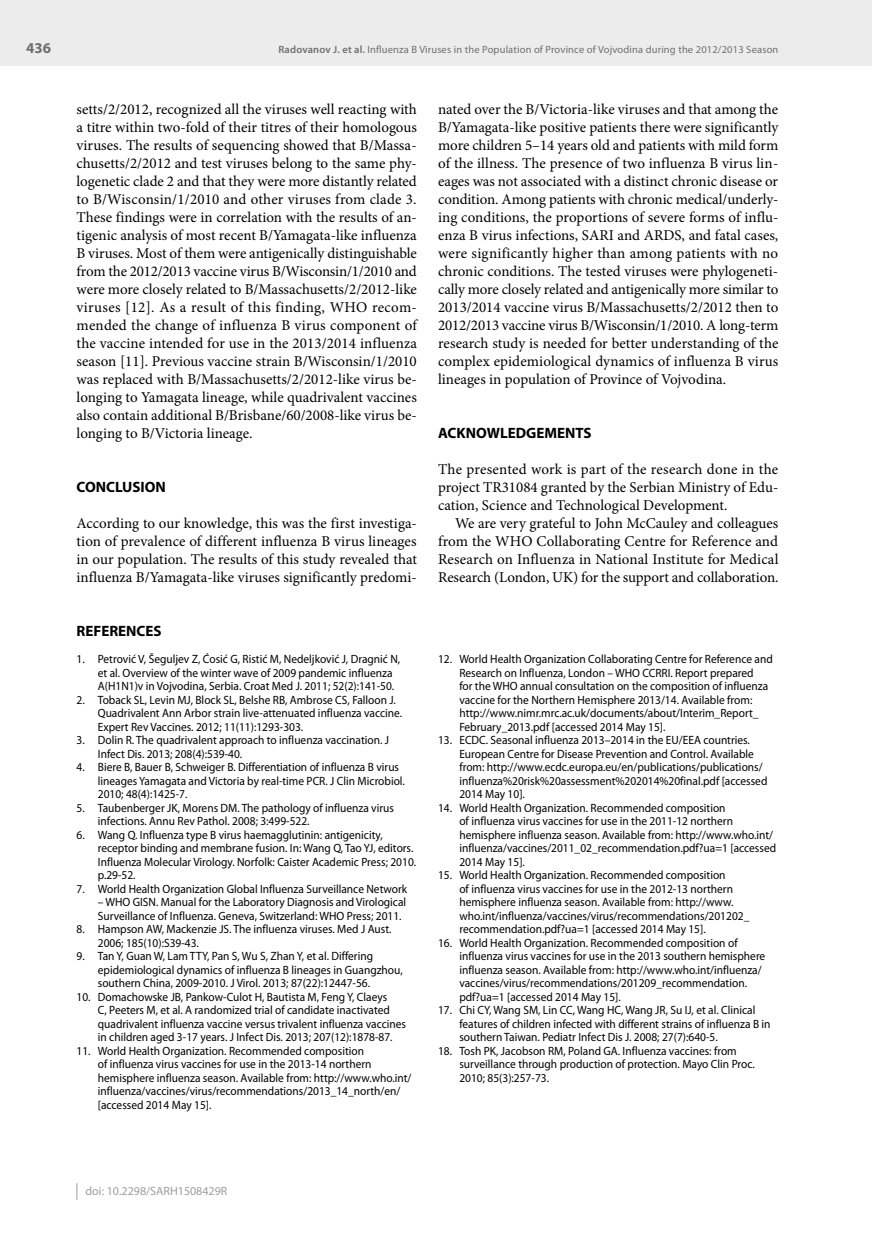
<style>
.page{position:relative;width:872px;height:1234px;background:#fff}
.page>*{position:absolute;margin:0;border:0;box-sizing:border-box;transform-origin:0 0}
.t1{font:15px/18px "Minion Pro";color:#000;text-align:justify}
.t2{font:700 15px "Myriad Pro";color:#000}
.t3{font:700 15px "Myriad Pro";color:#6f6f6e}
.t4{font:12px/13.5px "Myriad Pro";color:#000;scale:.95 1}
.t5{font:12px "Myriad Pro";color:#9c9d9d}
.t6{font:10.5px "Myriad Pro";letter-spacing:.015em;color:#6f6f6e}
.s1{font-weight:600}
</style>
<div class="page">
<div style="left:0;top:0;width:872px;height:66px;background:#ececed"></div>
<svg style="left:77px;top:1183px;width:1px;height:16px"></svg>
<p class="t3" style="left:26px;top:40px;width:26px">436</p>
<p class="t6" style="left:278px;top:44px;width:501px"><span class="s1">Radovanov J. et al.</span> Influenza B Viruses in the Population of Province of Vojvodina during the 2012/2013 Season</p>
<p class="t1" style="left:77px;top:100px;width:342px">setts/2/2012, recognized all the viruses well reacting with a titre within two-fold of their titres of their homologous viruses. The results of sequencing showed that B/Massa&shy;chusetts/2/2012 and test viruses belong to the same phy&shy;logenetic clade 2 and that they were more distantly related to B/Wisconsin/1/2010 and other viruses from clade 3.<br>These findings were in correlation with the results of an&shy;tigenic analysis of most recent B/Yamagata-like influenza B viruses. Most of them were antigenically distinguishable from the 2012/2013 vaccine virus B/Wisconsin/1/2010 and were more closely related to B/Massachusetts/2/2012-like viruses [12]. As a result of this finding, WHO recom&shy;mended the change of influenza B virus component of the vaccine intended for use in the 2013/2014 influenza season [11]. Previous vaccine strain B/Wisconsin/1/2010 was replaced with B/Massachusetts/2/2012-like virus be&shy;longing to Yamagata lineage, while quadrivalent vaccines also contain additional B/Brisbane/60/2008-like virus be&shy;longing to B/Victoria lineage.</p>
<p class="t2" style="left:77px;top:478px;width:91px">CONCLUSION</p>
<p class="t1" style="left:77px;top:514px;width:342px">According to our knowledge, this was the first investiga&shy;tion of prevalence of different influenza B virus lineages in our population. The results of this study revealed that influenza B/Yamagata-like viruses significantly predomi-</p>
<p class="t2" style="left:77px;top:622px;width:87px">REFERENCES</p>
<p class="t4" style="left:98px;top:652px;width:320px;text-indent:-21px">1. Petrović V, Šeguljev Z, Ćosić G, Ristić M, Nedeljković J, Dragnić N, et al. Overview of the winter wave of 2009 pandemic influenza<br>A(H1N1)v in Vojvodina, Serbia. Croat Med J. 2011; 52(2):141-50.</p>
<p class="t4" style="left:98px;top:692px;width:322px;text-indent:-21px">2. Toback SL, Levin MJ, Block SL, Belshe RB, Ambrose CS, Falloon J.<br>Quadrivalent Ann Arbor strain live-attenuated influenza vaccine.<br>Expert Rev Vaccines. 2012; 11(11):1293-303.</p>
<p class="t4" style="left:98px;top:733px;width:308px;text-indent:-21px">3. Dolin R. The quadrivalent approach to influenza vaccination. J<br>Infect Dis. 2013; 208(4):539-40.</p>
<p class="t4" style="left:98px;top:760px;width:325px;text-indent:-21px">4. Biere B, Bauer B, Schweiger B. Differentiation of influenza B virus lineages Yamagata and Victoria by real-time PCR. J Clin Microbiol.<br>2010; 48(4):1425-7.</p>
<p class="t4" style="left:98px;top:800px;width:313px;text-indent:-21px">5. Taubenberger JK, Morens DM. The pathology of influenza virus infections. Annu Rev Pathol. 2008; 3:499-522.</p>
<p class="t4" style="left:98px;top:827px;width:337px;text-indent:-21px">6. Wang Q. Influenza type B virus haemagglutinin: antigenicity, receptor binding and membrane fusion. In: Wang Q, Tao YJ, editors.<br>Influenza Molecular Virology. Norfolk: Caister Academic Press; 2010. p.29-52.</p>
<p class="t4" style="left:77px;top:881px;width:349px">7. World Health Organization Global Influenza Surveillance Network</p>
<p class="t4" style="left:98px;top:895px;width:326px">– WHO GISN. Manual for the Laboratory Diagnosis and Virological<br>Surveillance of Influenza. Geneva, Switzerland: WHO Press; 2011.</p>
<p class="t4" style="left:98px;top:922px;width:311px;text-indent:-21px">8. Hampson AW, Mackenzie JS. The influenza viruses. Med J Aust.<br>2006; 185(10):S39-43.</p>
<p class="t4" style="left:98px;top:949px;width:322px;text-indent:-21px">9. Tan Y, Guan W, Lam TTY, Pan S, Wu S, Zhan Y, et al. Differing epidemiological dynamics of influenza B lineages in Guangzhou, southern China, 2009-2010. J Virol. 2013; 87(22):12447-56.</p>
<p class="t4" style="left:98px;top:989px;width:326px;text-indent:-21px">10. Domachowske JB, Pankow-Culot H, Bautista M, Feng Y, Claeys<br>C, Peeters M, et al. A randomized trial of candidate inactivated quadrivalent influenza vaccine versus trivalent influenza vaccines in children aged 3-17 years. J Infect Dis. 2013; 207(12):1878-87.</p>
<p class="t4" style="left:98px;top:1043px;width:332px;text-indent:-21px">11. World Health Organization. Recommended composition<br>of influenza virus vaccines for use in the 2013-14 northern hemisphere influenza season. Available from: http://www.who.int/ influenza/vaccines/virus/recommendations/2013_14_north/en/ [accessed 2014 May 15].</p>
<p class="t1" style="left:438px;top:100px;width:342px">nated over the B/Victoria-like viruses and that among the B/Yamagata-like positive patients there were significantly more children 5–14 years old and patients with mild form of the illness. The presence of two influenza B virus lin&shy;eages was not associated with a distinct chronic disease or condition. Among patients with chronic medical/underly&shy;ing conditions, the proportions of severe forms of influ&shy;enza B virus infections, SARI and ARDS, and fatal cases, were significantly higher than among patients with no chronic conditions. The tested viruses were phylogeneti&shy;cally more closely related and antigenically more similar to 2013/2014 vaccine virus B/Massachusetts/2/2012 then to 2012/2013 vaccine virus B/Wisconsin/1/2010. A long-term research study is needed for better understanding of the complex epidemiological dynamics of influenza B virus lineages in population of Province of Vojvodina.</p>
<p class="t2" style="left:438px;top:424px;width:155px">ACKNOWLEDGEMENTS</p>
<p class="t1" style="left:438px;top:460px;width:342px">The presented work is part of the research done in the project TR31084 granted by the Serbian Ministry of Edu&shy;cation, Science and Technological Development.</p>
<p class="t1" style="left:438px;top:514px;width:342px;text-indent:17px">We are very grateful to John McCauley and colleagues from the WHO Collaborating Centre for Reference and Research on Influenza in National Institute for Medical Research (London, UK) for the support and collaboration.</p>
<p class="t4" style="left:459px;top:652px;width:331px;text-indent:-21px">12. World Health Organization Collaborating Centre for Reference and Research on Influenza, London – WHO CCRRI. Report prepared<br>for the WHO annual consultation on the composition of influenza vaccine for the Northern Hemisphere 2013/14. Available from: http://www.nimr.mrc.ac.uk/documents/about/Interim_Report_ February_2013.pdf [accessed 2014 May 15].</p>
<p class="t4" style="left:459px;top:733px;width:326px;text-indent:-21px">13. ECDC. Seasonal influenza 2013–2014 in the EU/EEA countries.<br>European Centre for Disease Prevention and Control. Available from: http://www.ecdc.europa.eu/en/publications/publications/ influenza%20risk%20assessment%202014%20final.pdf [accessed 2014 May 10].</p>
<p class="t4" style="left:459px;top:800px;width:335px;text-indent:-21px">14. World Health Organization. Recommended composition<br>of influenza virus vaccines for use in the 2011-12 northern hemisphere influenza season. Available from: http://www.who.int/ influenza/vaccines/2011_02_recommendation.pdf?ua=1 [accessed 2014 May 15].</p>
<p class="t4" style="left:459px;top:868px;width:307px;text-indent:-21px">15. World Health Organization. Recommended composition<br>of influenza virus vaccines for use in the 2012-13 northern hemisphere influenza season. Available from: http://www. who.int/influenza/vaccines/virus/recommendations/201202_ recommendation.pdf?ua=1 [accessed 2014 May 15].</p>
<p class="t4" style="left:459px;top:935px;width:323px;text-indent:-21px">16. World Health Organization. Recommended composition of influenza virus vaccines for use in the 2013 southern hemisphere influenza season. Available from: http://www.who.int/influenza/ vaccines/virus/recommendations/201209_recommendation. pdf?ua=1 [accessed 2014 May 15].</p>
<p class="t4" style="left:459px;top:1003px;width:329px;text-indent:-21px">17. Chi CY, Wang SM, Lin CC, Wang HC, Wang JR, Su IJ, et al. Clinical features of children infected with different strains of influenza B in southern Taiwan. Pediatr Infect Dis J. 2008; 27(7):640-5.</p>
<p class="t4" style="left:459px;top:1043px;width:312px;text-indent:-21px">18. Tosh PK, Jacobson RM, Poland GA. Influenza vaccines: from surveillance through production of protection. Mayo Clin Proc.<br>2010; 85(3):257-73.</p>
<p class="t5" style="left:86px;top:1184px;width:143px">doi: 10.2298/SARH1508429R</p>
</div>
